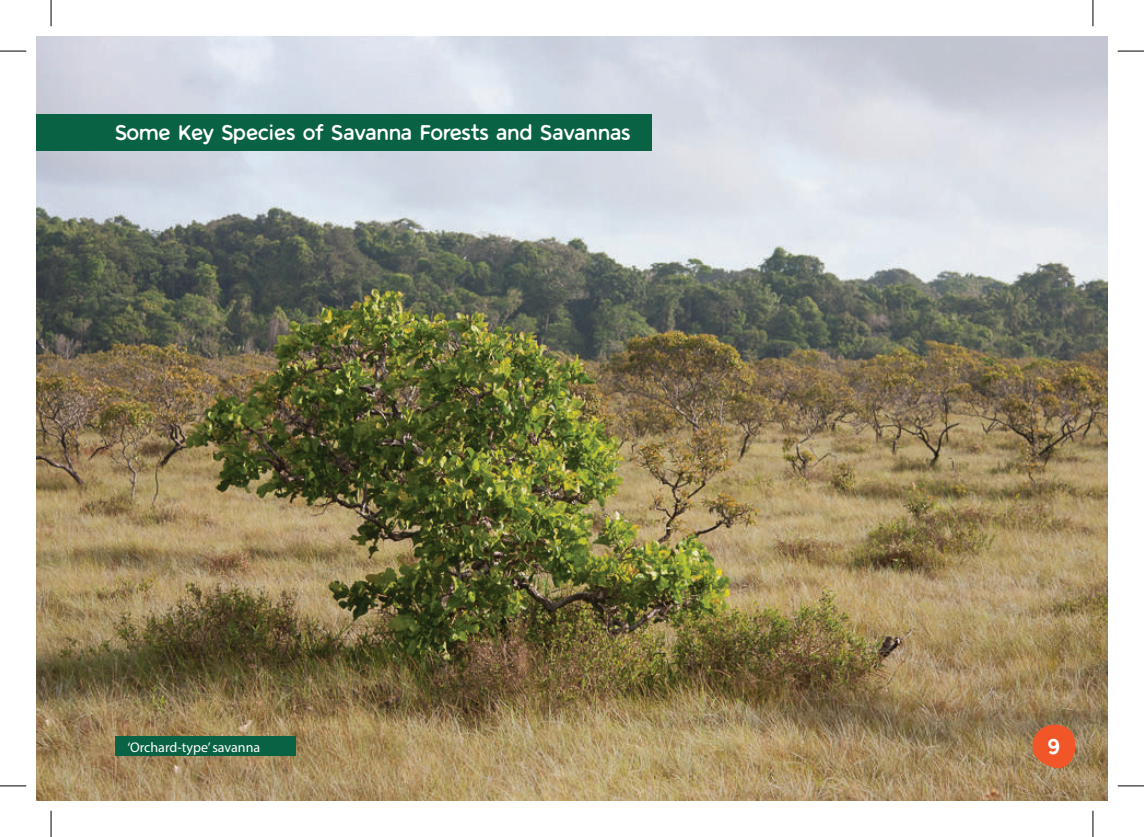
<style>
.page{position:relative;width:1144px;height:837px;background:#fff}
.page>*{position:absolute;margin:0;border:0;box-sizing:border-box;transform-origin:0 0}
.t1{font:17.5px "Warlow Sans";color:#fff}
.t2{font:700 17.5px "Warlow Sans";color:#fff}
.t3{font:14px "Myriad Pro";color:#fff}
</style>
<div class="page">
<img style="left:36px;top:36px;width:1072px;height:764px">
<div style="left:36px;top:114px;width:616px;height:36px;background:#096244"></div>
<svg style="left:1032px;top:724px;width:44px;height:47px;background:#d56235"></svg>
<div style="left:115px;top:736px;width:180px;height:20px;background:#096244"></div>
<svg style="left:0;top:51px;width:26px;height:1px"></svg>
<svg style="left:1118px;top:51px;width:26px;height:1px"></svg>
<svg style="left:0;top:785px;width:26px;height:1px"></svg>
<svg style="left:1118px;top:785px;width:26px;height:1px"></svg>
<svg style="left:51px;top:0;width:1px;height:26px"></svg>
<svg style="left:51px;top:810px;width:1px;height:26px"></svg>
<svg style="left:1092px;top:0;width:1px;height:26px"></svg>
<svg style="left:1092px;top:810px;width:1px;height:26px"></svg>
<p class="t1" style="left:115px;top:121px;width:517px">Some Key Species of Savanna Forests and Savannas</p>
<p class="t3" style="left:128px;top:738px;width:134px">‘Orchard-type’ savanna</p>
<p class="t2" style="left:1047px;top:734px;width:15px">9</p>
</div>
